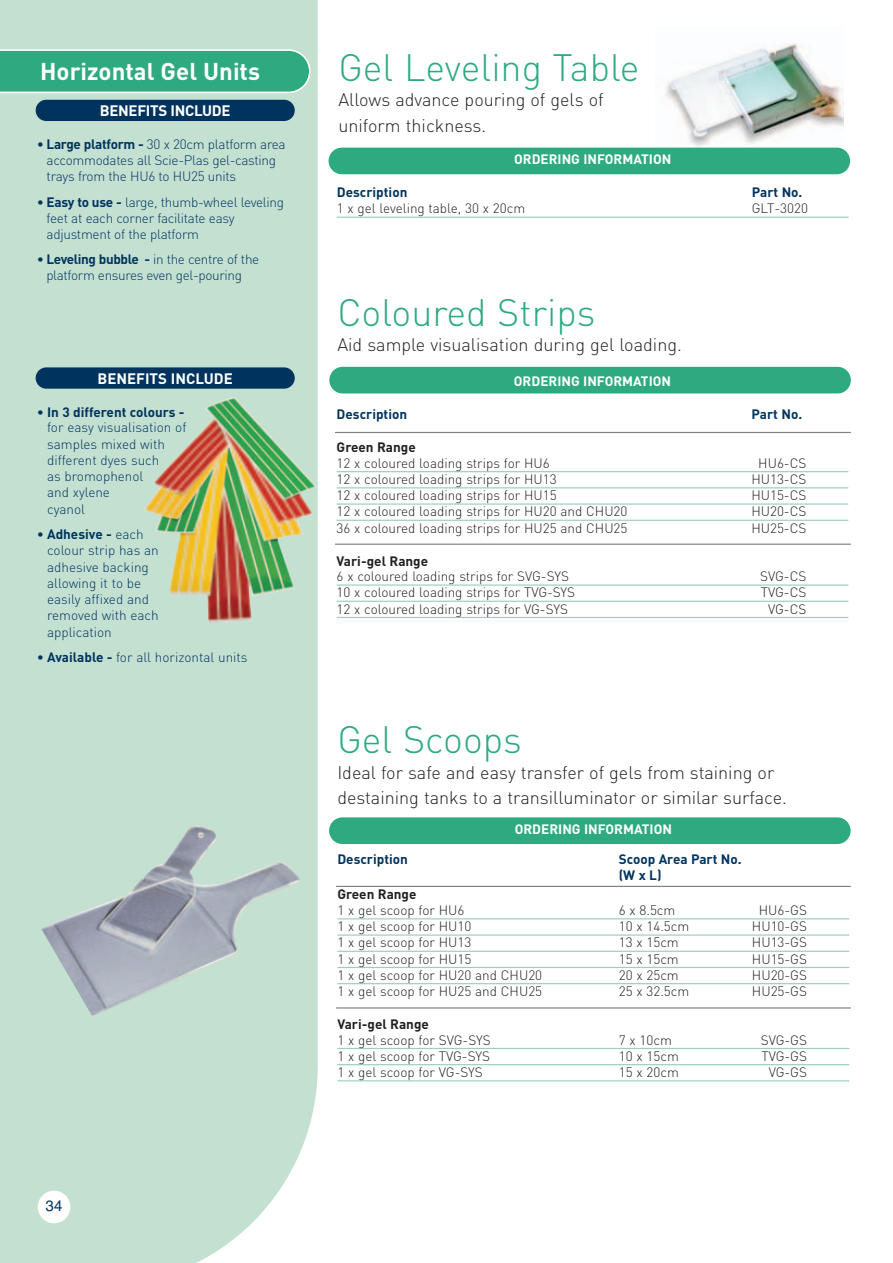
<style>
.page{position:relative;width:893px;height:1263px;background:#fff}
.page>*{position:absolute;margin:0;border:0;box-sizing:border-box;transform-origin:0 0}
.t1{font:300 37.65px "DIN";color:#2eaa81}
.t2{font:700 24px "DIN";color:#fff}
.t3{font:300 18px/25.5px "DIN";color:#231f20}
.t4{font:700 15px "DIN";letter-spacing:-.015em;color:#fff}
.t5{font:15px "Helvetica";color:#00345e}
.t6{font:300 13.5px "DIN";color:#231f20}
.t7{font:300 13.5px/16.2px "DIN";letter-spacing:-.02em;color:#00345e}
.t8{font:300 13.5px/16.4px "DIN";color:#00345e}
.t9{font:700 13.5px "DIN";color:#00345e}
.t10{font:700 13.5px "DIN";color:#fff}
.t11{font:700 13.5px "DIN";color:#231f20}
.s1{font-weight:700}
</style>
<div class="page">
<img style="left:655px;top:43px;width:188px;height:106px">
<hr style="left:335px;top:432px;width:515px;height:1px;background:#808285">
<hr style="left:336px;top:886px;width:514px;height:1px;background:#808285">
<hr style="left:336px;top:1007px;width:514px;height:2px;background:#808285">
<hr style="left:335px;top:544px;width:515px;height:1px;background:#808285">
<div style="left:328px;top:148px;width:522px;height:26px;background:#2eaa81;border-radius:13px"></div>
<div style="left:329px;top:367px;width:521px;height:26px;background:#2eaa81;border-radius:13px"></div>
<div style="left:329px;top:817px;width:521px;height:27px;background:#2eaa81;border-radius:13px"></div>
<svg style="left:0;top:0;width:318px;height:1263px;fill:#c3e0d1"></svg>
<div style="left:38px;top:1191px;width:32px;height:32px;background:#fff;border-radius:50%"></div>
<svg style="left:0;top:49px;width:310px;height:44px"></svg>
<hr style="left:337px;top:918px;width:512px;height:1px;background:#9fcfb8">
<hr style="left:337px;top:934px;width:512px;height:2px;background:#9fcfb8">
<hr style="left:337px;top:951px;width:512px;height:1px;background:#9fcfb8">
<hr style="left:337px;top:967px;width:512px;height:1px;background:#9fcfb8">
<hr style="left:337px;top:983px;width:512px;height:1px;background:#9fcfb8">
<hr style="left:337px;top:1048px;width:512px;height:1px;background:#9fcfb8">
<hr style="left:337px;top:1064px;width:512px;height:1px;background:#9fcfb8">
<hr style="left:337px;top:1080px;width:512px;height:1px;background:#9fcfb8">
<hr style="left:336px;top:471px;width:512px;height:1px;background:#9fcfb8">
<hr style="left:336px;top:487px;width:512px;height:1px;background:#9fcfb8">
<hr style="left:336px;top:503px;width:512px;height:2px;background:#9fcfb8">
<hr style="left:336px;top:520px;width:512px;height:1px;background:#9fcfb8">
<hr style="left:336px;top:584px;width:512px;height:2px;background:#9fcfb8">
<hr style="left:336px;top:601px;width:512px;height:1px;background:#9fcfb8">
<hr style="left:336px;top:617px;width:512px;height:1px;background:#9fcfb8">
<div style="left:36px;top:100px;width:259px;height:21px;background:#00345e;border-radius:11px"></div>
<div style="left:36px;top:367px;width:259px;height:22px;background:#00345e;border-radius:11px"></div>
<img style="left:41px;top:825px;width:259px;height:191px">
<img style="left:144px;top:466px;width:25px;height:43px">
<hr style="left:337px;top:217px;width:511px;height:1px;background:#9fcfb8">
<h2 class="t2" style="left:40px;top:63px;width:221px">Horizontal Gel Units</h2>
<p class="t4" style="left:100px;top:105px;width:132px">BENEFITS INCLUDE</p>
<p class="t7" style="left:47px;top:138px;width:240px;text-indent:-9px"><span class="s1">• Large platform -</span> 30 x 20cm platform area accommodates all Scie-Plas gel-casting trays from the HU6 to HU25 units</p>
<p class="t7" style="left:47px;top:195px;width:239px;text-indent:-9px"><span class="s1">• Easy to use -</span> large, thumb-wheel leveling feet at each corner facilitate easy adjustment of the platform</p>
<p class="t7" style="left:37px;top:253px;width:223px;text-align:center"><span class="s1">• Leveling bubble -</span> in the centre of the platform ensures even gel-pouring</p>
<p class="t4" style="left:97px;top:373px;width:137px">BENEFITS INCLUDE</p>
<p class="t9" style="left:37px;top:407px;width:149px">• In 3 different colours -</p>
<p class="t8" style="left:47px;top:421px;width:141px">for easy visualisation of samples mixed with different dyes such<br>as bromophenol<br>and xylene<br>cyanol</p>
<p class="t8" style="left:47px;top:528px;width:113px;text-indent:-10px"><span class="s1">• Adhesive -</span> each colour strip has an adhesive backing allowing it to be easily affixed and removed with each application</p>
<p class="t8" style="left:37px;top:651px;width:212px"><span class="s1">• Available -</span> for all horizontal units</p>
<p class="t5" style="left:46px;top:1201px;width:18px">34</p>
<h1 class="t1" style="left:338px;top:54px;width:303px">Gel Leveling Table</h1>
<h3 class="t3" style="left:338px;top:89px;width:267px">Allows advance pouring of gels of uniform thickness.</h3>
<p class="t10" style="left:514px;top:155px;width:159px">ORDERING INFORMATION</p>
<p class="t9" style="left:337px;top:188px;width:72px">Description</p>
<p class="t9" style="left:751px;top:188px;width:52px">Part No.</p>
<p class="t6" style="left:337px;top:204px;width:190px">1 x gel leveling table, 30 x 20cm</p>
<p class="t6" style="left:751px;top:204px;width:58px">GLT-3020</p>
<h1 class="t1" style="left:337px;top:299px;width:259px">Coloured Strips</h1>
<h3 class="t3" style="left:337px;top:334px;width:346px">Aid sample visualisation during gel loading.</h3>
<p class="t10" style="left:514px;top:376px;width:159px">ORDERING INFORMATION</p>
<p class="t9" style="left:336px;top:409px;width:72px">Description</p>
<p class="t9" style="left:751px;top:409px;width:52px">Part No.</p>
<p class="t11" style="left:336px;top:442px;width:81px">Green Range</p>
<p class="t6" style="left:336px;top:458px;width:215px">12 x coloured loading strips for HU6</p>
<p class="t6" style="left:758px;top:458px;width:50px">HU6-CS</p>
<p class="t6" style="left:336px;top:474px;width:221px">12 x coloured loading strips for HU13</p>
<p class="t6" style="left:751px;top:474px;width:56px">HU13-CS</p>
<p class="t6" style="left:336px;top:491px;width:221px">12 x coloured loading strips for HU15</p>
<p class="t6" style="left:751px;top:491px;width:56px">HU15-CS</p>
<p class="t6" style="left:336px;top:507px;width:292px">12 x coloured loading strips for HU20 and CHU20</p>
<p class="t6" style="left:751px;top:507px;width:56px">HU20-CS</p>
<p class="t6" style="left:336px;top:523px;width:292px">36 x coloured loading strips for HU25 and CHU25</p>
<p class="t6" style="left:751px;top:523px;width:56px">HU25-CS</p>
<p class="t11" style="left:336px;top:556px;width:93px">Vari-gel Range</p>
<p class="t6" style="left:336px;top:572px;width:234px">6 x coloured loading strips for SVG-SYS</p>
<p class="t6" style="left:760px;top:572px;width:48px">SVG-CS</p>
<p class="t6" style="left:336px;top:588px;width:240px">10 x coloured loading strips for TVG-SYS</p>
<p class="t6" style="left:760px;top:588px;width:47px">TVG-CS</p>
<p class="t6" style="left:336px;top:604px;width:233px">12 x coloured loading strips for VG-SYS</p>
<p class="t6" style="left:768px;top:604px;width:40px">VG-CS</p>
<h1 class="t1" style="left:337px;top:727px;width:186px">Gel Scoops</h1>
<h3 class="t3" style="left:337px;top:762px;width:451px">Ideal for safe and easy transfer of gels from staining or destaining tanks to a transilluminator or similar surface.</h3>
<p class="t10" style="left:515px;top:824px;width:159px">ORDERING INFORMATION</p>
<p class="t9" style="left:337px;top:854px;width:72px">Description</p>
<p class="t9" style="left:618px;top:854px;width:124px">Scoop Area Part No.</p>
<p class="t11" style="left:337px;top:890px;width:81px">Green Range</p>
<p class="t9" style="left:618px;top:870px;width:44px">(W x L)</p>
<p class="t6" style="left:337px;top:905px;width:129px">1 x gel scoop for HU6</p>
<p class="t6" style="left:618px;top:905px;width:58px">6 x 8.5cm</p>
<p class="t6" style="left:758px;top:905px;width:50px">HU6-GS</p>
<p class="t6" style="left:337px;top:922px;width:135px">1 x gel scoop for HU10</p>
<p class="t6" style="left:618px;top:922px;width:72px">10 x 14.5cm</p>
<p class="t6" style="left:752px;top:922px;width:57px">HU10-GS</p>
<p class="t6" style="left:337px;top:938px;width:135px">1 x gel scoop for HU13</p>
<p class="t6" style="left:618px;top:938px;width:62px">13 x 15cm</p>
<p class="t6" style="left:752px;top:938px;width:57px">HU13-GS</p>
<p class="t6" style="left:337px;top:954px;width:135px">1 x gel scoop for HU15</p>
<p class="t6" style="left:618px;top:954px;width:62px">15 x 15cm</p>
<p class="t6" style="left:752px;top:954px;width:57px">HU15-GS</p>
<p class="t6" style="left:337px;top:970px;width:206px">1 x gel scoop for HU20 and CHU20</p>
<p class="t6" style="left:618px;top:970px;width:62px">20 x 25cm</p>
<p class="t6" style="left:752px;top:970px;width:57px">HU20-GS</p>
<p class="t6" style="left:337px;top:986px;width:206px">1 x gel scoop for HU25 and CHU25</p>
<p class="t6" style="left:618px;top:986px;width:72px">25 x 32.5cm</p>
<p class="t6" style="left:752px;top:986px;width:57px">HU25-GS</p>
<p class="t11" style="left:337px;top:1019px;width:93px">Vari-gel Range</p>
<p class="t6" style="left:337px;top:1035px;width:155px">1 x gel scoop for SVG-SYS</p>
<p class="t6" style="left:618px;top:1035px;width:55px">7 x 10cm</p>
<p class="t6" style="left:760px;top:1035px;width:48px">SVG-GS</p>
<p class="t6" style="left:337px;top:1051px;width:154px">1 x gel scoop for TVG-SYS</p>
<p class="t6" style="left:618px;top:1051px;width:62px">10 x 15cm</p>
<p class="t6" style="left:761px;top:1051px;width:47px">TVG-GS</p>
<p class="t6" style="left:337px;top:1067px;width:147px">1 x gel scoop for VG-SYS</p>
<p class="t6" style="left:618px;top:1067px;width:62px">15 x 20cm</p>
<p class="t6" style="left:768px;top:1067px;width:40px">VG-GS</p>
</div>
